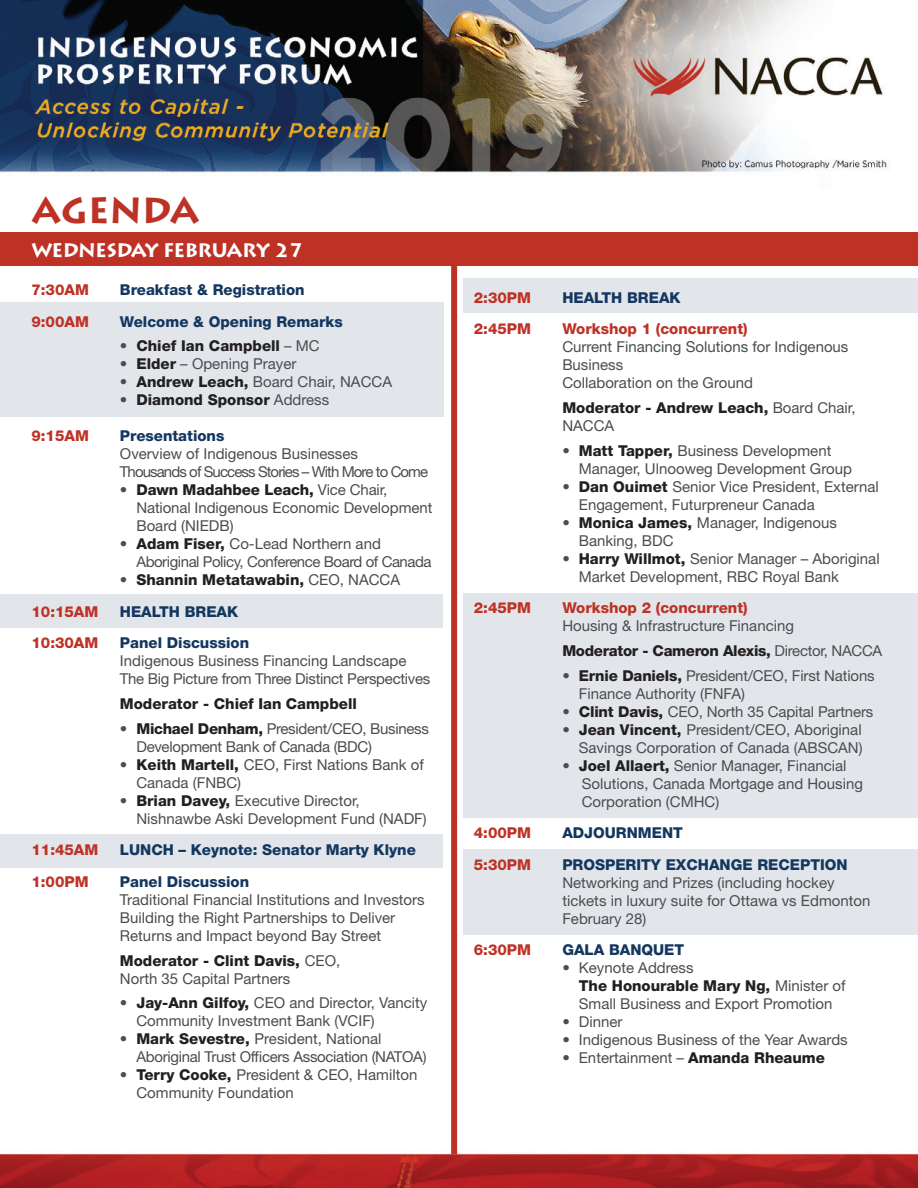
<style>
.page{position:relative;width:918px;height:1188px;background:#fff}
.page>*{position:absolute;margin:0;border:0;box-sizing:border-box;transform-origin:0 0}
.t1{font:700 36px "Lithos Pro";color:#be3226}
.t2{font:700 19.5px "Lithos Pro";letter-spacing:-.03em;color:#fff}
.t3{font:15px/18px "Helvetica Neue LT Std";color:#4b4c4d}
.t4{font:15px/18px "Helvetica Neue LT Std";letter-spacing:-.02em;color:#4b4c4d}
.t5{font:800 15px "Helvetica Neue LT Std";color:#13375f}
.t6{font:800 15px/18px "Helvetica Neue LT Std";color:#231f20}
.t7{font:800 15px "Helvetica Neue LT Std";color:#be3226}
.t8{font:15px/18px "Helvetica Neue LT Std";letter-spacing:-.06em;color:#4b4c4d}
.t9{font:15px/18px "Helvetica Neue LT Std";letter-spacing:-.03em;color:#4b4c4d}
.s1{font-weight:400;color:#4b4c4d}
.s2{font-weight:800;color:#231f20}
</style>
<div class="page">
<img style="left:0;top:0;width:918px;height:1188px">
<div style="left:0;top:232px;width:918px;height:34px;background:#be3226"></div>
<div style="left:0;top:302px;width:443px;height:115px;background:#e2e6eb"></div>
<div style="left:463px;top:279px;width:455px;height:34px;background:#e2e6eb"></div>
<div style="left:463px;top:593px;width:455px;height:225px;background:#e2e6eb"></div>
<div style="left:463px;top:849px;width:455px;height:85px;background:#e2e6eb"></div>
<div style="left:0;top:594px;width:443px;height:34px;background:#e2e6eb"></div>
<div style="left:0;top:834px;width:443px;height:34px;background:#e2e6eb"></div>
<div style="left:451px;top:264px;width:6px;height:891px;background:#be3226"></div>
<h1 class="t1" style="left:31px;top:189px;width:170px">AGENDA</h1>
<h2 class="t2" style="left:31px;top:238px;width:274px">WEDNESDAY FEBRUARY 27</h2>
<p class="t7" style="left:31px;top:281px;width:59px">7:30AM</p>
<p class="t5" style="left:120px;top:281px;width:186px">Breakfast &amp; Registration</p>
<p class="t7" style="left:31px;top:312px;width:59px">9:00AM</p>
<p class="t5" style="left:120px;top:312px;width:224px">Welcome &amp; Opening Remarks</p>
<p class="t6" style="left:120px;top:337px;width:201px"><span class="s1">•</span> Chief Ian Campbell <span class="s1">– MC</span></p>
<p class="t3" style="left:120px;top:355px;width:178px">• <span class="s2">Elder</span> – Opening Prayer</p>
<p class="t3" style="left:120px;top:373px;width:274px">• <span class="s2">Andrew Leach,</span> Board Chair, NACCA</p>
<p class="t6" style="left:120px;top:391px;width:211px"><span class="s1">•</span> Diamond Sponsor <span class="s1">Address</span></p>
<p class="t7" style="left:31px;top:427px;width:59px">9:15AM</p>
<p class="t5" style="left:120px;top:427px;width:106px">Presentations</p>
<p class="t8" style="left:120px;top:445px;width:310px">Overview of Indigenous Businesses<br>Thousands of Success Stories – With More to Come</p>
<p class="t3" style="left:136px;top:481px;width:298px;text-indent:-16px">• <span class="s2">Dawn Madahbee Leach,</span> Vice Chair,<br>National Indigenous Economic Development<br>Board (NIEDB)</p>
<p class="t9" style="left:136px;top:535px;width:297px;text-indent:-16px">• <span class="s2">Adam Fiser,</span> Co-Lead Northern and<br>Aboriginal Policy, Conference Board of Canada</p>
<p class="t6" style="left:120px;top:571px;width:282px"><span class="s1">•</span> Shannin Metatawabin, <span class="s1">CEO, NACCA</span></p>
<p class="t7" style="left:31px;top:602px;width:68px">10:15AM</p>
<p class="t5" style="left:120px;top:602px;width:120px">HEALTH BREAK</p>
<p class="t7" style="left:31px;top:634px;width:68px">10:30AM</p>
<p class="t5" style="left:120px;top:634px;width:131px">Panel Discussion</p>
<p class="t4" style="left:120px;top:652px;width:312px">Indigenous Business Financing Landscape<br>The Big Picture from Three Distinct Perspectives</p>
<p class="t6" style="left:120px;top:695px;width:238px">Moderator - Chief Ian Campbell</p>
<p class="t4" style="left:136px;top:719px;width:294px;text-indent:-16px">• <span class="s2">Michael Denham,</span> President/CEO, Business<br>Development Bank of Canada (BDC)</p>
<p class="t3" style="left:136px;top:755px;width:289px;text-indent:-16px">• <span class="s2">Keith Martell,</span> CEO, First Nations Bank of<br>Canada (FNBC)</p>
<p class="t3" style="left:136px;top:791px;width:292px;text-indent:-16px">• <span class="s2">Brian Davey,</span> Executive Director,<br>Nishnawbe Aski Development Fund (NADF)</p>
<p class="t7" style="left:31px;top:841px;width:68px">11:45AM</p>
<p class="t5" style="left:120px;top:841px;width:297px">LUNCH – Keynote: Senator Marty Klyne</p>
<p class="t7" style="left:31px;top:872px;width:59px">1:00PM</p>
<p class="t5" style="left:120px;top:872px;width:131px">Panel Discussion</p>
<p class="t3" style="left:120px;top:890px;width:306px">Traditional Financial Institutions and Investors<br>Building the Right Partnerships to Deliver<br>Returns and Impact beyond Bay Street</p>
<p class="t3" style="left:120px;top:951px;width:222px"><span class="s2">Moderator - Clint Davis,</span> CEO,<br>North 35 Capital Partners</p>
<p class="t3" style="left:136px;top:994px;width:292px;text-indent:-16px">• <span class="s2">Jay-Ann Gilfoy,</span> CEO and Director, Vancity<br>Community Investment Bank (VCIF)</p>
<p class="t4" style="left:136px;top:1030px;width:292px;text-indent:-16px">• <span class="s2">Mark Sevestre,</span> President, National<br>Aboriginal Trust Officers Association (NATOA)</p>
<p class="t3" style="left:136px;top:1066px;width:282px;text-indent:-16px">• <span class="s2">Terry Cooke,</span> President &amp; CEO, Hamilton<br>Community Foundation</p>
<p class="t7" style="left:474px;top:289px;width:59px">2:30PM</p>
<p class="t5" style="left:562px;top:289px;width:120px">HEALTH BREAK</p>
<p class="t7" style="left:474px;top:320px;width:59px">2:45PM</p>
<p class="t7" style="left:562px;top:320px;width:187px">Workshop 1 (concurrent)</p>
<p class="t3" style="left:562px;top:338px;width:288px">Current Financing Solutions for Indigenous<br>Business<br>Collaboration on the Ground</p>
<p class="t6" style="left:562px;top:399px;width:295px">Moderator - Andrew Leach, <span class="s1">Board Chair,<br>NACCA</span></p>
<p class="t3" style="left:579px;top:441px;width:275px;text-indent:-17px">• <span class="s2">Matt Tapper,</span> Business Development<br>Manager, Ulnooweg Development Group</p>
<p class="t3" style="left:579px;top:477px;width:302px;text-indent:-16px">• <span class="s2">Dan Ouimet</span> Senior Vice President, External<br>Engagement, Futurpreneur Canada</p>
<p class="t3" style="left:579px;top:513px;width:260px;text-indent:-16px">• <span class="s2">Monica James,</span> Manager, Indigenous<br>Banking, BDC</p>
<p class="t3" style="left:579px;top:549px;width:302px;text-indent:-16px">• <span class="s2">Harry Willmot,</span> Senior Manager – Aboriginal<br>Market Development, RBC Royal Bank</p>
<p class="t7" style="left:474px;top:599px;width:59px">2:45PM</p>
<p class="t7" style="left:562px;top:599px;width:187px">Workshop 2 (concurrent)</p>
<p class="t3" style="left:562px;top:613px;width:321px;line-height:24.8px">Housing &amp; Infrastructure Financing<br><span class="s2">Moderator - Cameron Alexis,</span> Director, NACCA</p>
<p class="t3" style="left:579px;top:666px;width:297px;text-indent:-16px">• <span class="s2">Ernie Daniels,</span> President/CEO, First Nations<br>Finance Authority (FNFA)</p>
<p class="t3" style="left:562px;top:702px;width:313px">• <span class="s2">Clint Davis,</span> CEO, North 35 Capital Partners</p>
<p class="t3" style="left:562px;top:720px;width:302px;text-align:right">• <span class="s2">Jean Vincent,</span> President/CEO, Aboriginal<br>Savings Corporation of Canada (ABSCAN)</p>
<p class="t3" style="left:582px;top:756px;width:283px;text-indent:-19px">• <span class="s2">Joel Allaert,</span> Senior Manager, Financial<br>Solutions, Canada Mortgage and Housing<br>Corporation (CMHC)</p>
<p class="t7" style="left:474px;top:824px;width:59px">4:00PM</p>
<p class="t5" style="left:562px;top:824px;width:122px">ADJOURNMENT</p>
<p class="t7" style="left:474px;top:856px;width:59px">5:30PM</p>
<p class="t5" style="left:562px;top:856px;width:287px">PROSPERITY EXCHANGE RECEPTION</p>
<p class="t3" style="left:562px;top:873px;width:310px">Networking and Prizes (including hockey tickets in luxury suite for Ottawa vs Edmonton<br>February 28)</p>
<p class="t7" style="left:474px;top:941px;width:59px">6:30PM</p>
<p class="t5" style="left:562px;top:941px;width:123px">GALA BANQUET</p>
<p class="t3" style="left:579px;top:959px;width:268px;text-indent:-16px">• Keynote Address<br><span class="s2">The Honourable Mary Ng,</span> Minister of<br>Small Business and Export Promotion</p>
<p class="t3" style="left:562px;top:1013px;width:62px">• Dinner</p>
<p class="t3" style="left:562px;top:1031px;width:287px">• Indigenous Business of the Year Awards</p>
<p class="t3" style="left:562px;top:1049px;width:264px">• Entertainment – <span class="s2">Amanda Rheaume</span></p>
</div>
